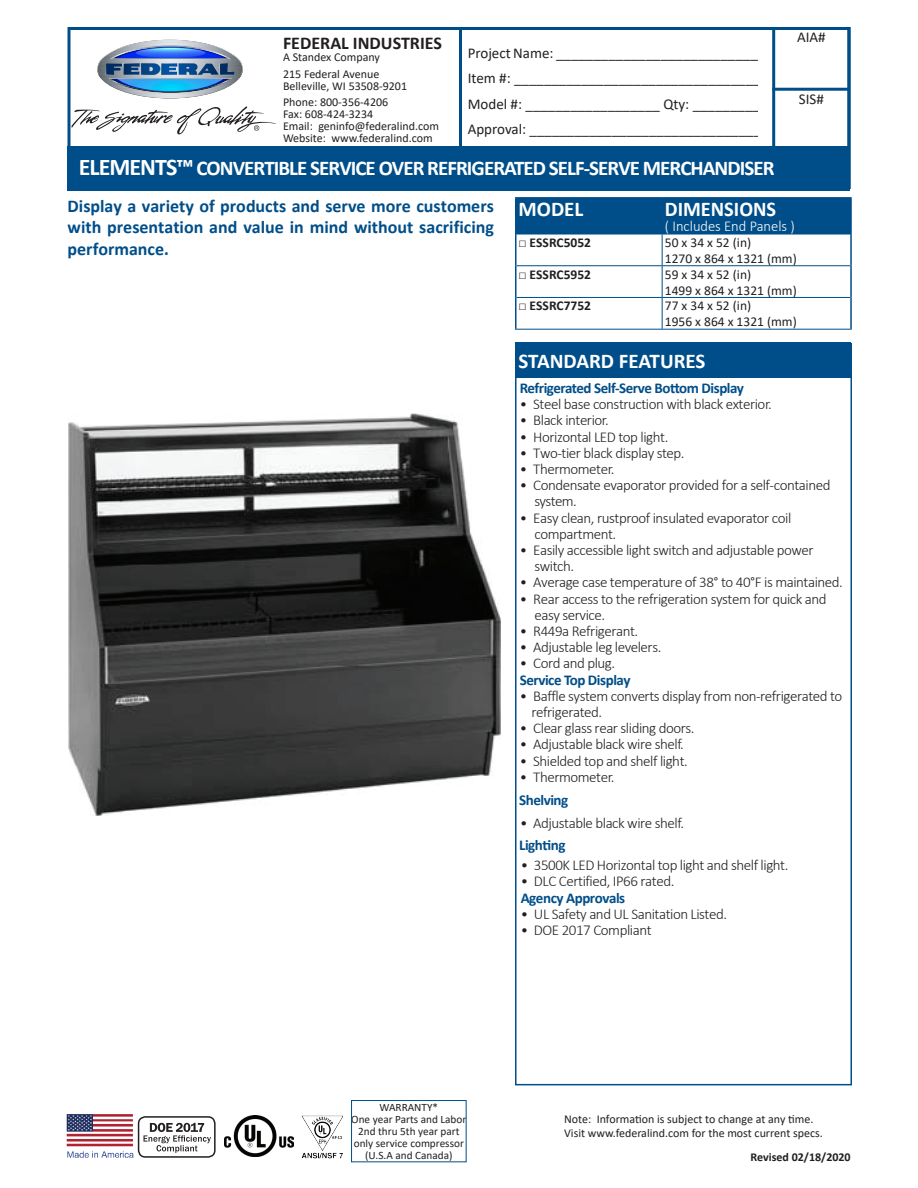
<style>
.page{position:relative;width:918px;height:1188px;background:#fff}
.page>*{position:absolute;margin:0;border:0;box-sizing:border-box;transform-origin:0 0}
.t1{font:700 21px "Calibri";letter-spacing:-.045em;color:#fff}
.t2{font:700 21px "Calibri";color:#fff}
.t3{font:700 18px/21.6px "Calibri";color:#004e89;text-align:justify}
.t4{font:700 18px "Calibri";color:#231f20}
.t5{font:300 15px/16.2px "Calibri";letter-spacing:-.03em;color:#231f20}
.t6{font:15px/25.5px "Calibri";color:#231f20}
.t7{font:700 15px "Calibri";letter-spacing:-.03em;color:#004e89}
.t8{font:300 15px "Calibri";color:#fff}
.t9{font:13.5px/16.2px "Calibri";color:#231f20}
.t10{font:700 13.5px "Calibri";color:#231f20}
.t11{font:12px/16.5px "Calibri";color:#231f20}
.t12{font:700 12px "Calibri";color:#231f20}
.t13{font:11.25px/12px "Calibri";color:#231f20;text-align:center}
.s1{font-size:24px}
.s2{font-style:inherit}
</style>
<div class="page">
<svg style="left:72px;top:106px;width:204px;height:29px"></svg>
<svg style="left:97px;top:40px;width:146px;height:59px"></svg>
<div style="left:68px;top:27px;width:782px;height:162px;border:3px solid #004e89"></div>
<div style="left:68px;top:146px;width:782px;height:44px;background:#004e89"></div>
<div style="left:772px;top:27px;width:78px;height:162px;border:3px solid #004e89"></div>
<hr style="left:772px;top:88px;width:77px;height:3px;background:#004e89">
<hr style="left:459px;top:28px;width:3px;height:120px;background:#004e89">
<div style="left:351px;top:1100px;width:116px;height:62px;border:1px solid #004e89"></div>
<img style="left:225px;top:1115px;width:68px;height:42px">
<img style="left:302px;top:1115px;width:41px;height:43px">
<img style="left:66px;top:1114px;width:68px;height:43px">
<div style="left:517px;top:199px;width:333px;height:35px;background:#004e89"></div>
<hr style="left:661px;top:199px;width:2px;height:35px;background:#004e89">
<hr style="left:517px;top:234px;width:145px;height:1px;background:#004e89">
<hr style="left:662px;top:234px;width:188px;height:1px;background:#004e89">
<hr style="left:662px;top:234px;width:1px;height:31px;background:#004e89">
<hr style="left:517px;top:265px;width:145px;height:1px;background:#004e89">
<hr style="left:662px;top:265px;width:188px;height:1px;background:#004e89">
<hr style="left:662px;top:266px;width:1px;height:31px;background:#004e89">
<hr style="left:517px;top:297px;width:145px;height:1px;background:#004e89">
<hr style="left:662px;top:297px;width:188px;height:1px;background:#004e89">
<hr style="left:662px;top:298px;width:1px;height:31px;background:#004e89">
<hr style="left:515px;top:329px;width:147px;height:1px;background:#004e89">
<hr style="left:662px;top:329px;width:190px;height:1px;background:#004e89">
<hr style="left:515px;top:197px;width:147px;height:2px;background:#004e89">
<hr style="left:515px;top:199px;width:2px;height:35px;background:#004e89">
<hr style="left:662px;top:197px;width:190px;height:2px;background:#004e89">
<hr style="left:850px;top:199px;width:2px;height:35px;background:#004e89">
<hr style="left:515px;top:234px;width:2px;height:32px;background:#004e89">
<hr style="left:850px;top:234px;width:2px;height:32px;background:#004e89">
<hr style="left:515px;top:266px;width:2px;height:31px;background:#004e89">
<hr style="left:850px;top:266px;width:2px;height:31px;background:#004e89">
<hr style="left:515px;top:297px;width:2px;height:32px;background:#004e89">
<hr style="left:850px;top:297px;width:2px;height:32px;background:#004e89">
<div style="left:515px;top:343px;width:337px;height:742px;border:2px solid #004e89"></div>
<div style="left:515px;top:343px;width:335px;height:35px;background:#004e89"></div>
<img style="left:68px;top:413px;width:432px;height:403px">
<div style="left:138px;top:1116px;width:78px;height:42px;border:2px solid #231f20;border-radius:7px"></div>
<svg style="left:144px;top:1123px;width:67px;height:30px"></svg>
<p class="t4" style="left:283px;top:30px;width:160px">FEDERAL INDUSTRIES</p>
<p class="t11" style="left:283px;top:49px;width:98px">A Standex Company<br>215 Federal Avenue</p>
<p class="t11" style="left:283px;top:77px;width:126px">Belleville, WI 53508-9201<br>Phone: 800-356-4206</p>
<p class="t11" style="left:283px;top:108px;width:157px;line-height:12px">Fax: 608-424-3234<br>Email: geninfo@federalind.com<br>Website: www.federalind.com</p>
<p class="t6" style="left:468px;top:40px;width:299px">Project Name: ____________________________ Item #: _________________________________ Model #: __________________ Qty: _________ Approval: _______________________________</p>
<h1 class="t1" style="left:79px;top:153px;width:697px"><span class="s1">ELEMENTS™</span> CONVERTIBLE SERVICE OVER REFRIGERATED SELF-SERVE MERCHANDISER</h1>
<p class="t6" style="left:797px;top:24px;width:30px">AIA#</p>
<p class="t6" style="left:799px;top:86px;width:27px">SIS#</p>
<p class="t3" style="left:68px;top:195px;width:428px">Display a variety of products and serve more customers with presentation and value in mind without sacrificing performance.</p>
<h1 class="t1" style="left:518px;top:194px;width:66px">MODEL</h1>
<h1 class="t2" style="left:665px;top:194px;width:113px">DIMENSIONS</h1>
<p class="t8" style="left:665px;top:217px;width:132px">( Includes End Panels )</p>
<p class="t10" style="left:518px;top:233px;width:74px">□ ESSRC5052</p>
<p class="t9" style="left:665px;top:234px;width:133px">50 x 34 x 52 (in)<br>1270 x 864 x 1321 (mm)</p>
<p class="t10" style="left:518px;top:265px;width:74px">□ ESSRC5952</p>
<p class="t9" style="left:665px;top:266px;width:133px">59 x 34 x 52 (in)<br>1499 x 864 x 1321 (mm)</p>
<p class="t10" style="left:518px;top:296px;width:74px">□ ESSRC7752</p>
<p class="t9" style="left:665px;top:297px;width:133px">77 x 34 x 52 (in)<br>1956 x 864 x 1321 (mm)</p>
<h1 class="t2" style="left:519px;top:347px;width:188px">STANDARD FEATURES</h1>
<p class="t7" style="left:520px;top:377px;width:226px">Refrigerated Self-Serve Bottom Display</p>
<p class="t5" style="left:520px;top:396px;width:254px">• Steel base construction with black exterior.</p>
<p class="t5" style="left:520px;top:412px;width:90px">• Black interior.</p>
<p class="t5" style="left:520px;top:428px;width:150px">• Horizontal LED top light.</p>
<p class="t5" style="left:520px;top:445px;width:166px">• Two-tier black display step.</p>
<p class="t5" style="left:520px;top:461px;width:96px">• Thermometer.</p>
<p class="t5" style="left:534px;top:477px;width:298px;text-indent:-15px">• Condensate evaporator provided for a self-contained system.</p>
<p class="t5" style="left:534px;top:509px;width:258px;text-indent:-15px">• Easy clean, rustproof insulated evaporator coil compartment.</p>
<p class="t5" style="left:534px;top:542px;width:281px;text-indent:-15px">• Easily accessible light switch and adjustable power switch.</p>
<p class="t5" style="left:520px;top:574px;width:325px">• Average case temperature of 38° to 40°F is maintained.</p>
<p class="t5" style="left:534px;top:590px;width:294px;text-indent:-15px">• Rear access to the refrigeration system for quick and easy service.</p>
<p class="t5" style="left:520px;top:623px;width:120px">• R449a Refrigerant.</p>
<p class="t5" style="left:520px;top:639px;width:143px">• Adjustable leg levelers.</p>
<p class="t5" style="left:520px;top:655px;width:97px">• Cord and plug.</p>
<p class="t7" style="left:520px;top:669px;width:112px">Service Top Display</p>
<p class="t5" style="left:532px;top:688px;width:312px;text-indent:-12px">• Baffle system converts display from non-refrigerated to refrigerated.</p>
<p class="t5" style="left:520px;top:720px;width:176px">• Clear glass rear sliding doors.</p>
<p class="t5" style="left:520px;top:736px;width:166px">• Adjustable black wire shelf.</p>
<p class="t5" style="left:520px;top:752px;width:170px">• Shielded top and shelf light.</p>
<p class="t5" style="left:520px;top:769px;width:96px">• Thermometer.</p>
<p class="t7" style="left:519px;top:790px;width:51px">Shelving</p>
<p class="t5" style="left:520px;top:815px;width:165px">• Adjustable black wire shelf.</p>
<p class="t7" style="left:519px;top:834px;width:48px">Lighting</p>
<p class="t5" style="left:521px;top:857px;width:269px">• 3500K LED Horizontal top light and shelf light.</p>
<p class="t5" style="left:521px;top:873px;width:155px">• DLC Certified, IP66 rated.</p>
<p class="t7" style="left:521px;top:887px;width:106px">Agency Approvals</p>
<p class="t5" style="left:521px;top:906px;width:208px">• UL Safety and UL Sanitation Listed.</p>
<p class="t5" style="left:521px;top:922px;width:132px">• DOE 2017 Compliant</p>
<p class="t13" style="left:351px;top:1101px;width:117px">WARRANTY*<br>One year Parts and Labor<br>2nd thru 5th year part only service compressor (U.S.A and Canada)</p>
<p class="t11" style="left:564px;top:1111px;width:260px;line-height:14.4px">Note: Information is subject to change at any time.<br>Visit www.federalind.com for the most current specs.</p>
<p class="t12" style="left:750px;top:1149px;width:102px">Revised 02/1<span class="s2">8</span>/2020</p>
</div>
